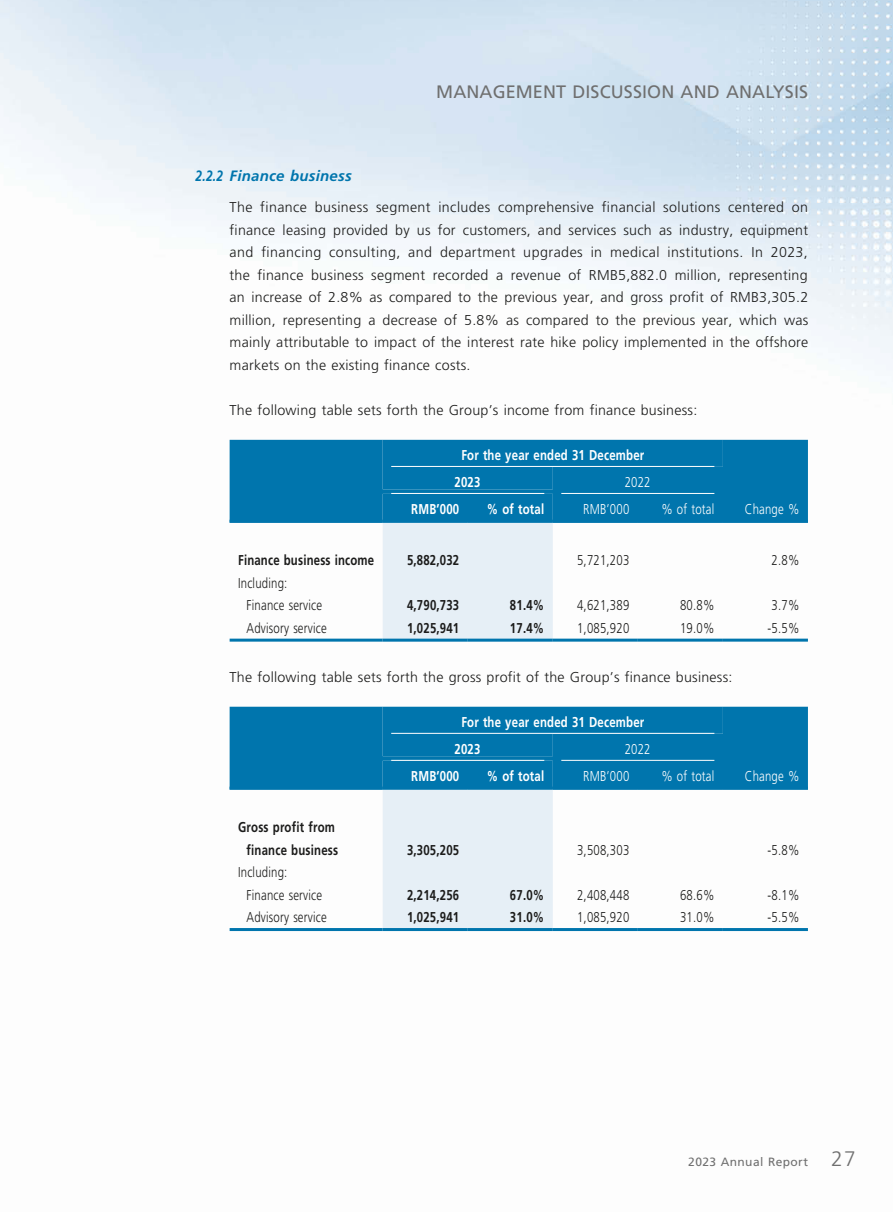
<style>
.page{position:relative;width:893px;height:1212px;background:#fff}
.page>*{position:absolute;margin:0;border:0;box-sizing:border-box;transform-origin:0 0}
.t1{font:18px "Frutiger LT Std";letter-spacing:.005em;color:#6f6f6f}
.t2{font:italic 700 15px "Frutiger LT Std";letter-spacing:.015em;color:#0075ad;scale:.8 1}
.t3{font:300 14.25px/22.5px "Frutiger LT Std";letter-spacing:.015em;color:#1c1c1b;text-align:justify}
.t4{font:300 14.25px/22.5px "Frutiger LT Std";letter-spacing:.015em;color:#1c1c1b;scale:.8 1}
.t5{font:700 14.25px/22.5px "Frutiger LT Std";letter-spacing:.015em;color:#1c1c1b;text-align:center;scale:.8 1}
.t6{font:700 14.25px "Frutiger LT Std";letter-spacing:.015em;color:#fff;scale:.8 1}
.t7{font:300 14.25px "Frutiger LT Std";letter-spacing:.015em;color:#fff;scale:.8 1}
.t8{font:12px "Frutiger LT Std";letter-spacing:.03em;color:#6f6f6f}
.s1{font-weight:300;font-size:21px}
</style>
<div class="page">
<img style="left:0;top:0;width:893px;height:932px">
<div style="left:230px;top:440px;width:578px;height:80px;background:#0075ad"></div>
<svg style="left:383px;top:440px;width:340px;height:199px"></svg>
<hr style="left:391px;top:466px;width:323px;height:1px;background:#fff">
<hr style="left:391px;top:493px;width:153px;height:1px;background:#fff">
<hr style="left:561px;top:493px;width:153px;height:1px;background:#fff">
<hr style="left:230px;top:520px;width:153px;height:3px;background:#0075ad">
<hr style="left:383px;top:520px;width:85px;height:3px;background:#0075ad">
<hr style="left:468px;top:520px;width:85px;height:3px;background:#0075ad">
<hr style="left:553px;top:520px;width:85px;height:3px;background:#0075ad">
<hr style="left:638px;top:520px;width:85px;height:3px;background:#0075ad">
<hr style="left:723px;top:520px;width:85px;height:3px;background:#0075ad">
<hr style="left:230px;top:639px;width:153px;height:3px;background:#0075ad">
<hr style="left:383px;top:639px;width:85px;height:3px;background:#0075ad">
<hr style="left:468px;top:639px;width:85px;height:3px;background:#0075ad">
<hr style="left:553px;top:639px;width:85px;height:3px;background:#0075ad">
<hr style="left:638px;top:639px;width:85px;height:3px;background:#0075ad">
<hr style="left:723px;top:639px;width:85px;height:3px;background:#0075ad">
<div style="left:230px;top:707px;width:578px;height:80px;background:#0075ad"></div>
<svg style="left:383px;top:707px;width:340px;height:221px"></svg>
<hr style="left:391px;top:733px;width:323px;height:1px;background:#fff">
<hr style="left:391px;top:760px;width:153px;height:1px;background:#fff">
<hr style="left:561px;top:760px;width:153px;height:1px;background:#fff">
<hr style="left:230px;top:787px;width:153px;height:3px;background:#0075ad">
<hr style="left:383px;top:787px;width:85px;height:3px;background:#0075ad">
<hr style="left:468px;top:787px;width:85px;height:3px;background:#0075ad">
<hr style="left:553px;top:787px;width:85px;height:3px;background:#0075ad">
<hr style="left:638px;top:787px;width:85px;height:3px;background:#0075ad">
<hr style="left:723px;top:787px;width:85px;height:3px;background:#0075ad">
<hr style="left:230px;top:928px;width:153px;height:3px;background:#0075ad">
<hr style="left:383px;top:928px;width:85px;height:3px;background:#0075ad">
<hr style="left:468px;top:928px;width:85px;height:3px;background:#0075ad">
<hr style="left:553px;top:928px;width:85px;height:3px;background:#0075ad">
<hr style="left:638px;top:928px;width:85px;height:3px;background:#0075ad">
<hr style="left:723px;top:928px;width:85px;height:3px;background:#0075ad">
<p class="t1" style="left:436px;top:81px;width:373px">MANAGEMENT DISCUSSION AND ANALYSIS</p>
<p class="t2" style="left:196px;top:167px;width:197px">2.2.2 Finance business</p>
<p class="t3" style="left:230px;top:196px;width:580px">The finance business segment includes comprehensive financial solutions centered on finance leasing provided by us for customers, and services such as industry, equipment and financing consulting, and department upgrades in medical institutions. In 2023, the finance business segment recorded a revenue of RMB5,882.0 million, representing an increase of 2.8% as compared to the previous year, and gross profit of RMB3,305.2 million, representing a decrease of 5.8% as compared to the previous year, which was mainly attributable to impact of the interest rate hike policy implemented in the offshore markets on the existing finance costs.</p>
<p class="t3" style="left:230px;top:399px;width:469px">The following table sets forth the Group’s income from finance business:</p>
<p class="t6" style="left:461px;top:447px;width:230px">For the year ended 31 December</p>
<p class="t6" style="left:455px;top:474px;width:34px">2023</p>
<p class="t7" style="left:625px;top:474px;width:34px">2022</p>
<p class="t6" style="left:411px;top:501px;width:62px">RMB’000</p>
<p class="t6" style="left:487px;top:501px;width:73px">% of total</p>
<p class="t7" style="left:583px;top:501px;width:59px">RMB’000</p>
<p class="t7" style="left:661px;top:501px;width:68px">% of total</p>
<p class="t7" style="left:745px;top:501px;width:70px">Change %</p>
<p class="t5" style="left:238px;top:549px;width:172px">Finance business income</p>
<p class="t5" style="left:407px;top:549px;width:67px">5,882,032</p>
<p class="t4" style="left:577px;top:549px;width:67px">5,721,203</p>
<p class="t4" style="left:772px;top:549px;width:36px">2.8%</p>
<p class="t4" style="left:247px;top:572px;width:96px;text-indent:-9px">Including:<br>Finance service</p>
<p class="t5" style="left:407px;top:594px;width:67px">4,790,733</p>
<p class="t5" style="left:510px;top:594px;width:44px">81.4%</p>
<p class="t4" style="left:577px;top:594px;width:67px">4,621,389</p>
<p class="t4" style="left:680px;top:594px;width:44px">80.8%</p>
<p class="t4" style="left:772px;top:594px;width:36px">3.7%</p>
<p class="t4" style="left:247px;top:617px;width:102px">Advisory service</p>
<p class="t5" style="left:407px;top:617px;width:67px">1,025,941</p>
<p class="t5" style="left:510px;top:617px;width:44px">17.4%</p>
<p class="t4" style="left:577px;top:617px;width:67px">1,085,920</p>
<p class="t4" style="left:680px;top:617px;width:44px">19.0%</p>
<p class="t4" style="left:768px;top:617px;width:41px">-5.5%</p>
<p class="t3" style="left:230px;top:666px;width:504px">The following table sets forth the gross profit of the Group’s finance business:</p>
<p class="t6" style="left:461px;top:713px;width:230px">For the year ended 31 December</p>
<p class="t5" style="left:238px;top:816px;width:127px">Gross profit from finance business</p>
<p class="t4" style="left:247px;top:861px;width:96px;text-indent:-9px">Including:<br>Finance service</p>
<p class="t6" style="left:455px;top:740px;width:34px">2023</p>
<p class="t7" style="left:625px;top:741px;width:34px">2022</p>
<p class="t6" style="left:411px;top:767px;width:62px">RMB’000</p>
<p class="t6" style="left:487px;top:767px;width:73px">% of total</p>
<p class="t7" style="left:583px;top:768px;width:59px">RMB’000</p>
<p class="t7" style="left:661px;top:768px;width:68px">% of total</p>
<p class="t7" style="left:745px;top:768px;width:70px">Change %</p>
<p class="t5" style="left:407px;top:838px;width:67px">3,305,205</p>
<p class="t4" style="left:577px;top:839px;width:67px">3,508,303</p>
<p class="t4" style="left:768px;top:839px;width:41px">-5.8%</p>
<p class="t5" style="left:407px;top:883px;width:67px">2,214,256</p>
<p class="t5" style="left:510px;top:883px;width:44px">67.0%</p>
<p class="t4" style="left:577px;top:884px;width:67px">2,408,448</p>
<p class="t4" style="left:680px;top:884px;width:44px">68.6%</p>
<p class="t4" style="left:768px;top:884px;width:41px">-8.1%</p>
<p class="t4" style="left:247px;top:906px;width:102px">Advisory service</p>
<p class="t5" style="left:407px;top:906px;width:67px">1,025,941</p>
<p class="t5" style="left:510px;top:906px;width:44px">31.0%</p>
<p class="t4" style="left:577px;top:906px;width:67px">1,085,920</p>
<p class="t4" style="left:680px;top:906px;width:44px">31.0%</p>
<p class="t4" style="left:768px;top:906px;width:41px">-5.5%</p>
<p class="t8" style="left:688px;top:1155px;width:169px">2023 Annual Report <span class="s1">27</span></p>
</div>
